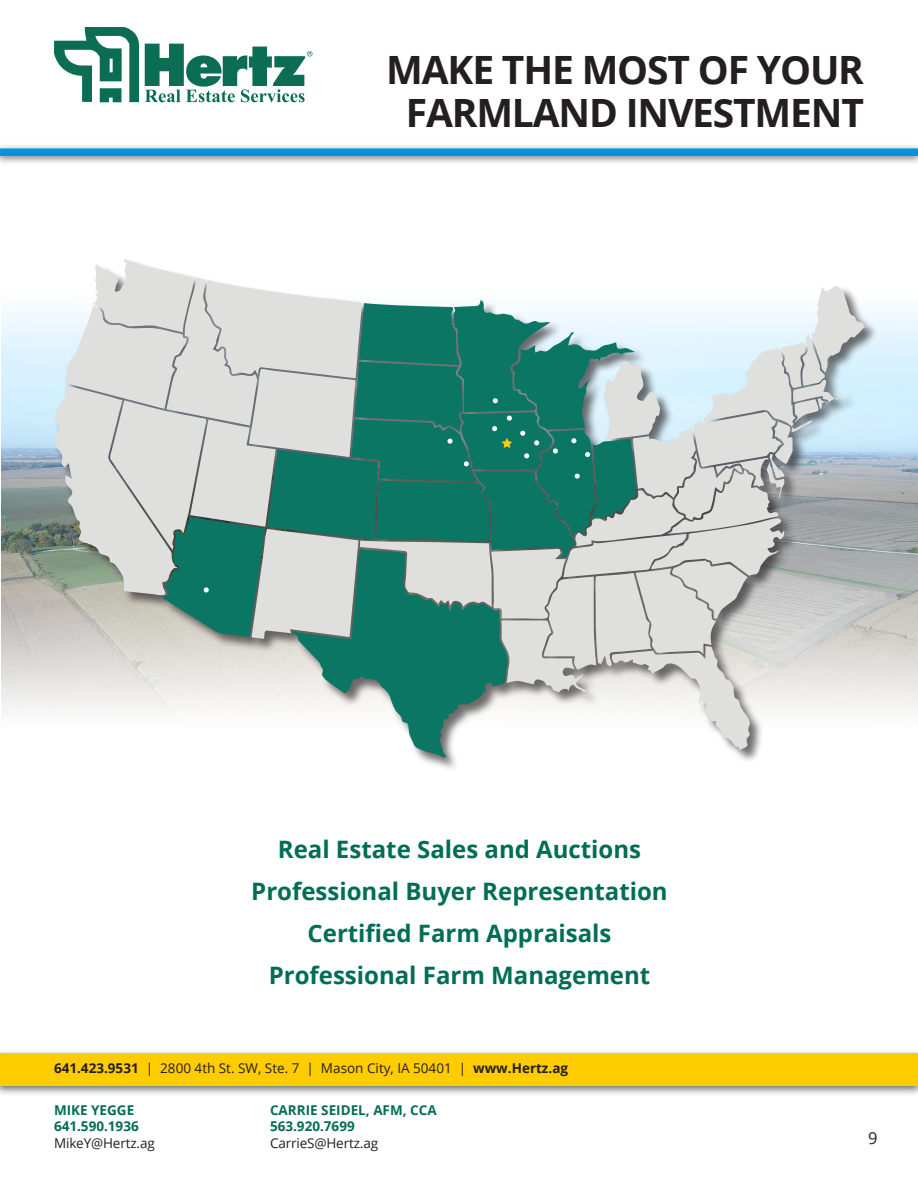
<style>
.page{position:relative;width:918px;height:1188px;background:#fff}
.page>*{position:absolute;margin:0;border:0;box-sizing:border-box;transform-origin:0 0}
.t1{font:700 39px/43.5px "Open Sans";letter-spacing:-.03em;color:#231f20;text-align:center}
.t2{font:700 24px "Open Sans";color:#006d55}
.t3{font:16.5px "Open Sans";color:#231f20}
.t4{font:13.5px "Open Sans";color:#231f20}
.t5{font:700 13.5px/16.5px "Open Sans";color:#006d55}
.s1{font-weight:700}
</style>
<div class="page">
<div style="left:0;top:1048px;width:918px;height:48px;background:#231f20;opacity:.65"></div>
<div style="left:0;top:1053px;width:918px;height:32px;background:#fc0"></div>
<svg style="left:54px;top:27px;width:85px;height:75px"></svg>
<svg style="left:145px;top:44px;width:167px;height:58px"></svg>
<div style="left:0;top:143px;width:918px;height:23px;background:#231f20;opacity:.6"></div>
<div style="left:0;top:148px;width:918px;height:8px;background:#0095da"></div>
<img style="left:1px;top:309px;width:917px;height:404px">
<div style="left:55px;top:259px;width:824px;height:513px;background:#231f20;opacity:.65"></div>
<svg style="left:293px;top:750px;width:215px;height:8px"></svg>
<svg style="left:55px;top:259px;width:810px;height:491px"></svg>
<p class="t1" style="left:386px;top:47px;width:479px">MAKE THE MOST OF YOUR<br>FARMLAND INVESTMENT</p>
<p class="t2" style="left:278px;top:832px;width:365px">Real Estate Sales and Auctions</p>
<p class="t2" style="left:251px;top:874px;width:418px">Professional Buyer Representation</p>
<p class="t2" style="left:308px;top:916px;width:306px">Certified Farm Appraisals</p>
<p class="t2" style="left:269px;top:958px;width:383px">Professional Farm Management</p>
<p class="t4" style="left:54px;top:1059px;width:516px"><span class="s1">641.423.9531</span> | 2800 4th St. SW, Ste. 7 | Mason City, IA 50401 | <span class="s1">www.Hertz.ag</span></p>
<p class="t5" style="left:54px;top:1101px;width:82px">MIKE YEGGE</p>
<p class="t5" style="left:54px;top:1118px;width:86px">641.590.1936</p>
<p class="t4" style="left:54px;top:1134px;width:102px">MikeY@Hertz.ag</p>
<p class="t5" style="left:270px;top:1101px;width:168px">CARRIE SEIDEL, AFM, CCA<br>563.920.7699</p>
<p class="t4" style="left:270px;top:1134px;width:110px">CarrieS@Hertz.ag</p>
<p class="t3" style="left:868px;top:1127px;width:11px">9</p>
</div>
